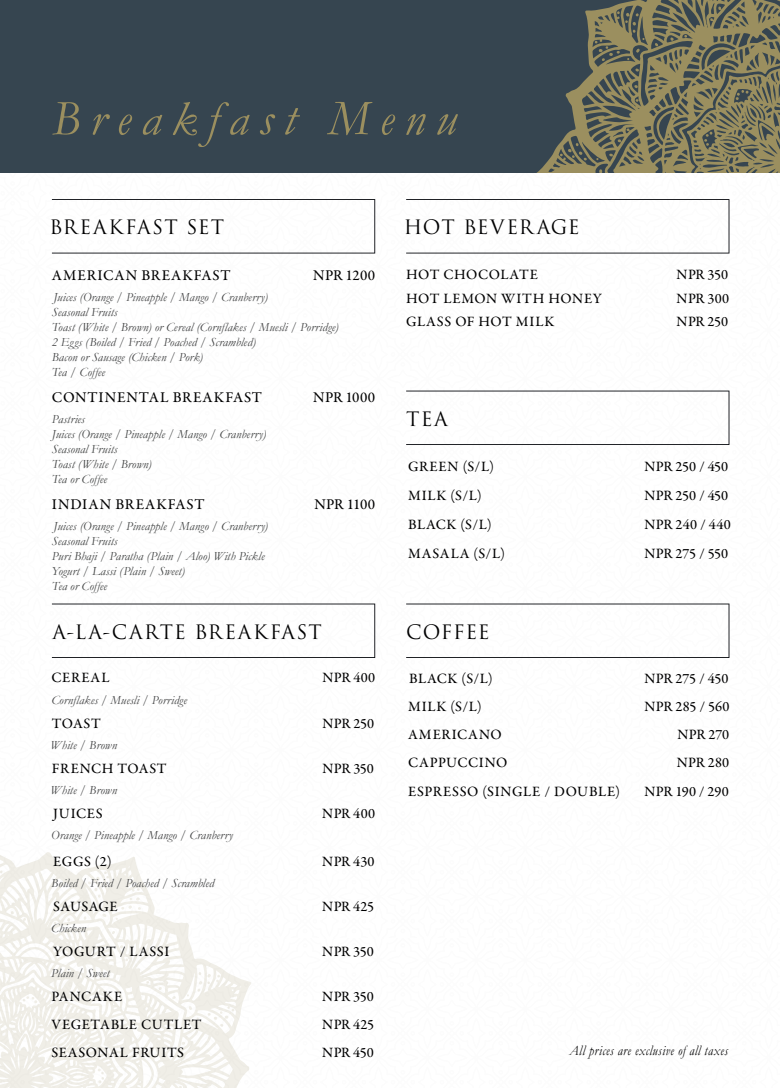
<style>
.page{position:relative;width:780px;height:1088px;background:#fff}
.page>*{position:absolute;margin:0;border:0;box-sizing:border-box;transform-origin:0 0}
.t1{font:italic 50px "Garamond";letter-spacing:.2em;color:#9b8f5f}
.t2{font:19.38px "Trajan Pro";letter-spacing:.055em;color:#000001}
.t3{font:19.38px "Trajan Pro";letter-spacing:.085em;color:#000001}
.t4{font:19.38px "Trajan Pro";letter-spacing:.025em;color:#000001}
.t5{font:500 15px "Garamond Premr Pro";letter-spacing:.05em;color:#000001}
.t6{font:500 14.38px "Garamond Premr Pro";letter-spacing:.025em;color:#000001}
.t7{font:500 14.38px "Garamond Premr Pro";letter-spacing:.045em;color:#000001}
.t8{font:italic 14.38px "Garamond";letter-spacing:.05em;color:#000001;scale:.83 1}
.t9{font:500 14.38px "Garamond Premr Pro";letter-spacing:-.01em;color:#000001}
.t10{font:500 14.38px "Garamond Premr Pro";letter-spacing:-.015em;color:#000001}
.t11{font:500 14.38px "Garamond Premr Pro";letter-spacing:.05em;color:#000001}
.t12{font:500 14.38px "Garamond Premr Pro";letter-spacing:.005em;color:#000001}
.t13{font:500 14.38px "Garamond Premr Pro";color:#000001}
.t14{font:500 14.38px "Garamond Premr Pro";letter-spacing:.055em;color:#000001}
.t15{font:500 14.38px "Garamond Premr Pro";letter-spacing:.06em;color:#000001}
.t16{font:italic 12.5px/15px "Garamond";letter-spacing:.005em;color:#444546}
.t17{font:italic 12.5px/15px "Garamond";letter-spacing:.005em;color:#434545}
</style>
<div class="page">
<div style="left:0;top:0;width:780px;height:173px;background:#364550"></div>
<svg style="left:0;top:852px;width:251px;height:236px"></svg>
<svg style="left:102px;top:913px;width:4px;height:4px"></svg>
<svg style="left:188px;top:1006px;width:4px;height:4px"></svg>
<svg style="left:121px;top:897px;width:20px;height:13px"></svg>
<svg style="left:197px;top:972px;width:14px;height:20px"></svg>
<svg style="left:88px;top:881px;width:15px;height:17px"></svg>
<svg style="left:172px;top:996px;width:4px;height:3px"></svg>
<svg style="left:184px;top:1025px;width:4px;height:4px"></svg>
<svg style="left:207px;top:1009px;width:27px;height:18px"></svg>
<svg style="left:158px;top:987px;width:4px;height:4px"></svg>
<svg style="left:11px;top:911px;width:3px;height:4px"></svg>
<svg style="left:120px;top:945px;width:3px;height:4px"></svg>
<svg style="left:0;top:977px;width:123px;height:111px"></svg>
<svg style="left:536px;top:0;width:244px;height:173px"></svg>
<svg style="left:636px;top:49px;width:3px;height:4px"></svg>
<svg style="left:599px;top:169px;width:3px;height:4px"></svg>
<svg style="left:568px;top:143px;width:18px;height:18px"></svg>
<svg style="left:625px;top:13px;width:19px;height:27px"></svg>
<svg style="left:654px;top:43px;width:4px;height:3px"></svg>
<svg style="left:635px;top:68px;width:4px;height:4px"></svg>
<svg style="left:609px;top:153px;width:4px;height:4px"></svg>
<svg style="left:594px;top:41px;width:25px;height:20px"></svg>
<svg style="left:617px;top:139px;width:4px;height:4px"></svg>
<svg style="left:670px;top:37px;width:3px;height:4px"></svg>
<svg style="left:635px;top:99px;width:4px;height:3px"></svg>
<svg style="left:686px;top:59px;width:94px;height:114px"></svg>
<svg style="left:52px;top:199px;width:323px;height:54px"></svg>
<svg style="left:52px;top:603px;width:323px;height:55px"></svg>
<svg style="left:406px;top:199px;width:323px;height:54px"></svg>
<svg style="left:406px;top:391px;width:323px;height:54px"></svg>
<svg style="left:406px;top:603px;width:323px;height:55px"></svg>
<h1 class="t1" style="left:52px;top:85px;width:406px">Breakfast Menu</h1>
<h2 class="t2" style="left:49px;top:215px;width:176px">BREAKFAST SET</h2>
<p class="t5" style="left:52px;top:266px;width:180px">AMERICAN BREAKFAST</p>
<p class="t5" style="left:313px;top:266px;width:63px">NPR 1200</p>
<p class="t16" style="left:52px;top:289px;width:288px">Juices (Orange / Pineapple / Mango / Cranberry)<br>Seasonal Fruits<br>Toast (White / Brown) or Cereal (Cornflakes / Muesli / Porridge)<br>2 Eggs (Boiled / Fried / Poached / Scrambled)<br>Bacon or Sausage (Chicken / Pork)<br>Tea / Coffee</p>
<p class="t5" style="left:52px;top:388px;width:211px">CONTINENTAL BREAKFAST</p>
<p class="t5" style="left:313px;top:388px;width:63px">NPR 1000</p>
<p class="t17" style="left:52px;top:411px;width:216px">Pastries<br>Juices (Orange / Pineapple / Mango / Cranberry)<br>Seasonal Fruits<br>Toast (White / Brown)<br>Tea or Coffee</p>
<p class="t5" style="left:52px;top:495px;width:154px">INDIAN BREAKFAST</p>
<p class="t5" style="left:314px;top:495px;width:62px">NPR 1100</p>
<p class="t17" style="left:52px;top:518px;width:218px">Juices (Orange / Pineapple / Mango / Cranberry)<br>Seasonal Fruits<br>Puri Bhaji / Paratha (Plain / Aloo) With Pickle<br>Yogurt / Lassi (Plain / Sweet)<br>Tea or Coffee</p>
<h2 class="t3" style="left:52px;top:619px;width:271px">A-LA-CARTE BREAKFAST</h2>
<p class="t6" style="left:51px;top:669px;width:60px">CEREAL</p>
<p class="t6" style="left:322px;top:669px;width:54px">NPR 400</p>
<p class="t16" style="left:51px;top:692px;width:137px">Cornflakes / Muesli / Porridge</p>
<p class="t6" style="left:52px;top:715px;width:50px">TOAST</p>
<p class="t6" style="left:322px;top:715px;width:53px">NPR 250</p>
<p class="t16" style="left:51px;top:737px;width:68px">White / Brown</p>
<p class="t7" style="left:52px;top:760px;width:116px">FRENCH TOAST</p>
<p class="t6" style="left:322px;top:760px;width:53px">NPR 350</p>
<p class="t16" style="left:51px;top:782px;width:68px">White / Brown</p>
<p class="t6" style="left:53px;top:805px;width:51px">JUICES</p>
<p class="t6" style="left:322px;top:805px;width:54px">NPR 400</p>
<p class="t16" style="left:51px;top:827px;width:183px">Orange / Pineapple / Mango / Cranberry</p>
<p class="t6" style="left:53px;top:852px;width:60px">EGGS (2)</p>
<p class="t6" style="left:322px;top:852px;width:54px">NPR 430</p>
<p class="t16" style="left:51px;top:875px;width:164px">Boiled / Fried / Poached / Scrambled</p>
<p class="t6" style="left:53px;top:897px;width:66px">SAUSAGE</p>
<p class="t6" style="left:322px;top:897px;width:53px">NPR 425</p>
<p class="t16" style="left:51px;top:920px;width:36px">Chicken</p>
<p class="t7" style="left:53px;top:942px;width:118px">YOGURT / LASSI</p>
<p class="t6" style="left:322px;top:942px;width:53px">NPR 350</p>
<p class="t16" style="left:51px;top:965px;width:60px">Plain / Sweet</p>
<p class="t15" style="left:51px;top:988px;width:72px">PANCAKE</p>
<p class="t6" style="left:322px;top:988px;width:53px">NPR 350</p>
<p class="t7" style="left:51px;top:1016px;width:152px">VEGETABLE CUTLET</p>
<p class="t6" style="left:322px;top:1016px;width:53px">NPR 425</p>
<p class="t7" style="left:51px;top:1044px;width:134px">SEASONAL FRUITS</p>
<p class="t6" style="left:322px;top:1044px;width:53px">NPR 450</p>
<h2 class="t4" style="left:404px;top:215px;width:177px">HOT BEVER AGE</h2>
<p class="t6" style="left:406px;top:266px;width:133px">HOT CHOCOLATE</p>
<p class="t6" style="left:676px;top:266px;width:53px">NPR 350</p>
<p class="t7" style="left:406px;top:289px;width:197px">HOT LEMON WITH HONEY</p>
<p class="t6" style="left:676px;top:289px;width:54px">NPR 300</p>
<p class="t11" style="left:406px;top:313px;width:150px">GLASS OF HOT MILK</p>
<p class="t6" style="left:676px;top:313px;width:53px">NPR 250</p>
<h2 class="t2" style="left:406px;top:406px;width:43px">TEA</h2>
<p class="t6" style="left:408px;top:458px;width:87px">GREEN (S/L)</p>
<p class="t9" style="left:644px;top:458px;width:85px">NPR 250 / 450</p>
<p class="t6" style="left:408px;top:487px;width:75px">MILK (S/L)</p>
<p class="t9" style="left:644px;top:487px;width:85px">NPR 250 / 450</p>
<p class="t6" style="left:408px;top:516px;width:85px">BLACK (S/L)</p>
<p class="t6" style="left:644px;top:516px;width:88px">NPR 240 / 440</p>
<p class="t6" style="left:408px;top:545px;width:98px">MASALA (S/L)</p>
<p class="t10" style="left:644px;top:545px;width:85px">NPR 275 / 550</p>
<h2 class="t2" style="left:406px;top:619px;width:85px">COFFEE</h2>
<p class="t6" style="left:409px;top:669px;width:85px">BLACK (S/L)</p>
<p class="t10" style="left:644px;top:669px;width:85px">NPR 275 / 450</p>
<p class="t6" style="left:408px;top:697px;width:75px">MILK (S/L)</p>
<p class="t12" style="left:644px;top:697px;width:86px">NPR 285 / 560</p>
<p class="t14" style="left:408px;top:726px;width:95px">AMERICANO</p>
<p class="t6" style="left:677px;top:726px;width:53px">NPR 270</p>
<p class="t6" style="left:408px;top:754px;width:101px">CAPPUCCINO</p>
<p class="t6" style="left:677px;top:754px;width:54px">NPR 280</p>
<p class="t7" style="left:408px;top:782px;width:213px">ESPRESSO (SINGLE / DOUBLE)</p>
<p class="t13" style="left:644px;top:782px;width:86px">NPR 190 / 290</p>
<p class="t8" style="left:569px;top:1041px;width:192px">All prices are exclusive of all taxes</p>
</div>
